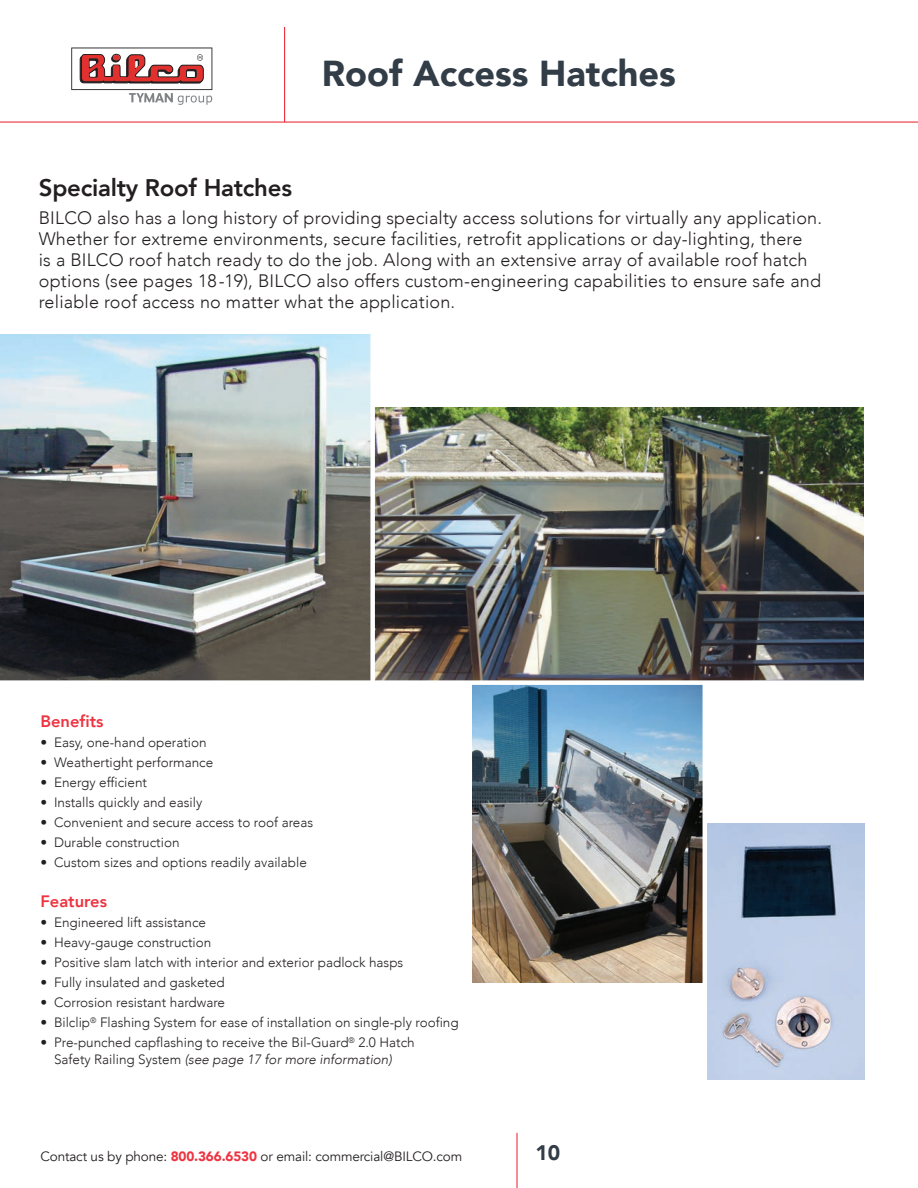
<style>
.page{position:relative;width:918px;height:1188px;background:#fff}
.page>*{position:absolute;margin:0;border:0;box-sizing:border-box;transform-origin:0 0}
.t1{font:900 36px "Avenir";color:#323d47}
.t2{font:800 24px "Avenir";letter-spacing:-.01em;color:#231f20}
.t3{font:900 21px "Avenir";color:#323d47}
.t4{font:300 18px/21px "Avenir";letter-spacing:.01em;color:#231f20}
.t5{font:800 16.5px "Avenir";color:#ee3341}
.t6{font:300 13.5px/16.5px "Avenir";color:#231f20}
.t7{font:13.5px "Avenir";letter-spacing:-.01em;color:#231f20}
.s1{font-style:italic}
.s2{font-weight:900;color:#ee3341}
</style>
<div class="page">
<hr style="left:516px;top:1133px;width:2px;height:55px;background:#ee3341">
<hr style="left:0;top:122px;width:918px;height:1px;background:#ee3341">
<hr style="left:284px;top:27px;width:1px;height:95px;background:#ee3341">
<svg style="left:71px;top:48px;width:141px;height:57px"></svg>
<img style="left:0;top:335px;width:370px;height:345px">
<img style="left:375px;top:407px;width:489px;height:273px">
<img style="left:472px;top:685px;width:231px;height:297px">
<img style="left:707px;top:823px;width:157px;height:257px">
<p class="t1" style="left:322px;top:43px;width:355px">Roof Access Hatches</p>
<p class="t2" style="left:39px;top:169px;width:255px">Specialty Roof Hatches</p>
<p class="t4" style="left:39px;top:207px;width:785px">BILCO also has a long history of providing specialty access solutions for virtually any application.<br>Whether for extreme environments, secure facilities, retrofit applications or day-lighting, there<br>is a BILCO roof hatch ready to do the job. Along with an extensive array of available roof hatch options (see pages 18-19), BILCO also offers custom-engineering capabilities to ensure safe and reliable roof access no matter what the application.</p>
<p class="t5" style="left:40px;top:709px;width:64px">Benefits</p>
<p class="t6" style="left:40px;top:734px;width:168px">• Easy, one-hand operation</p>
<p class="t6" style="left:40px;top:754px;width:174px">• Weathertight performance</p>
<p class="t6" style="left:40px;top:774px;width:108px">• Energy efficient</p>
<p class="t6" style="left:40px;top:794px;width:163px">• Installs quickly and easily</p>
<p class="t6" style="left:40px;top:814px;width:274px">• Convenient and secure access to roof areas</p>
<p class="t6" style="left:40px;top:834px;width:141px">• Durable construction</p>
<p class="t6" style="left:40px;top:854px;width:268px">• Custom sizes and options readily available</p>
<p class="t5" style="left:40px;top:889px;width:68px">Features</p>
<p class="t6" style="left:40px;top:915px;width:167px">• Engineered lift assistance</p>
<p class="t6" style="left:40px;top:935px;width:172px">• Heavy-gauge construction</p>
<p class="t6" style="left:40px;top:955px;width:364px">• Positive slam latch with interior and exterior padlock hasps</p>
<p class="t6" style="left:40px;top:975px;width:186px">• Fully insulated and gasketed</p>
<p class="t6" style="left:40px;top:995px;width:186px">• Corrosion resistant hardware</p>
<p class="t6" style="left:40px;top:1015px;width:420px">• Bilclip<sup>®</sup> Flashing System for ease of installation on single-ply roofing</p>
<p class="t6" style="left:54px;top:1035px;width:362px;text-indent:-14px">• Pre-punched capflashing to receive the Bil-Guard<sup>®</sup> 2.0 Hatch<br>Safety Railing System <span class="s1">(see page 17 for more information)</span></p>
<p class="t7" style="left:40px;top:1148px;width:423px">Contact us by phone: <span class="s2">800.366.6530</span> or email: commercial@BILCO.com</p>
<h3 class="t3" style="left:536px;top:1135px;width:26px">10</h3>
</div>
